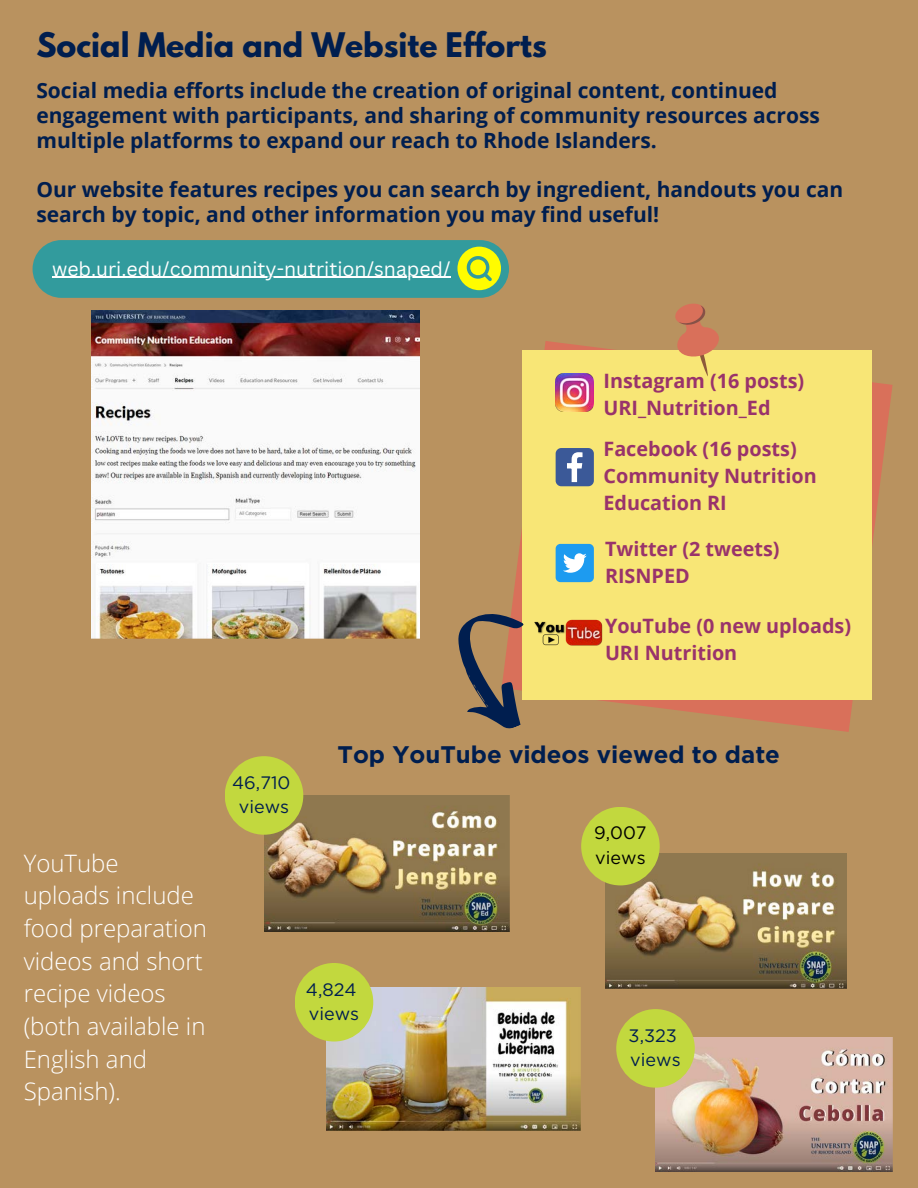
<style>
.page{position:relative;width:918px;height:1188px;background:#b9925f}
.page>*{position:absolute;margin:0;border:0;box-sizing:border-box;transform-origin:0 0}
.t1{font:700 30px "League Spartan";color:#001e4f}
.t2{font:300 24px/32.5px "Open Sans";color:#fff}
.t3{font:700 24px "Gotham";color:#001e4f}
.t4{font:700 21px/24.8px "Open Sans";color:#001e4f}
.t5{font:700 19.8px/27px "Open Sans";color:#99336b}
.t6{font:19.5px "Canva Sans";color:#fff}
.t7{font:18px "Gotham";color:#001e4f}
.t8{font:18px "Gotham";color:#000}
</style>
<div class="page">
<svg style="left:513px;top:341px;width:380px;height:391px"></svg>
<div style="left:522px;top:350px;width:350px;height:350px;background:#f8e676"></div>
<svg style="left:674px;top:303px;width:47px;height:74px"></svg>
<svg style="left:458px;top:600px;width:101px;height:132px"></svg>
<img style="left:556px;top:374px;width:38px;height:38px">
<img style="left:532px;top:614px;width:71px;height:38px">
<svg style="left:556px;top:448px;width:38px;height:38px"></svg>
<div style="left:556px;top:544px;width:38px;height:38px;background:#1d9bf0;border-radius:5px"></div>
<svg style="left:563px;top:553px;width:24px;height:20px"></svg>
<img style="left:264px;top:795px;width:245px;height:137px">
<div style="left:225px;top:756px;width:78px;height:79px;background:#c2d83e;border-radius:50%"></div>
<img style="left:606px;top:854px;width:241px;height:135px">
<div style="left:581px;top:807px;width:79px;height:78px;background:#c2d83e;border-radius:50%"></div>
<img style="left:656px;top:1038px;width:237px;height:134px">
<div style="left:616px;top:1009px;width:79px;height:79px;background:#c2d83e;border-radius:50%"></div>
<img style="left:327px;top:987px;width:254px;height:143px">
<div style="left:295px;top:963px;width:78px;height:79px;background:#c2d83e;border-radius:50%"></div>
<div style="left:33px;top:240px;width:476px;height:58px;background:#329b9d;border-radius:29px"></div>
<div style="left:457px;top:247px;width:44px;height:43px;background:#fffc00;border-radius:50%"></div>
<svg style="left:466px;top:256px;width:26px;height:25px"></svg>
<img style="left:92px;top:310px;width:327px;height:329px">
<hr style="left:52px;top:277px;width:399px;height:1px;background:#fff">
<p class="t1" style="left:36px;top:30px;width:512px">Social Media and Website Efforts</p>
<p class="t4" style="left:36px;top:78px;width:785px">Social media efforts include the creation of original content, continued engagement with participants, and sharing of community resources across multiple platforms to expand our reach to Rhode Islanders.</p>
<p class="t4" style="left:36px;top:177px;width:808px">Our website features recipes you can search by ingredient, handouts you can search by topic, and other information you may find useful!</p>
<p class="t6" style="left:52px;top:255px;width:400px">web.uri.edu/community-nutrition/snaped/</p>
<h4 class="t5" style="left:603px;top:367px;width:202px">Instagram (16 posts)<br>URI_Nutrition_Ed</h4>
<p class="t5" style="left:603px;top:435px;width:215px">Facebook (16 posts)<br>Community Nutrition<br>Education RI</p>
<h5 class="t5" style="left:605px;top:535px;width:176px">Twitter (2 tweets)<br>RISNPED</h5>
<p class="t5" style="left:605px;top:612px;width:248px">YouTube (0 new uploads)<br>URI Nutrition</p>
<p class="t2" style="left:24px;top:846px;width:185px">YouTube uploads include food preparation videos and short recipe videos (both available in<br>English and<br>Spanish).</p>
<p class="t7" style="left:232px;top:771px;width:60px">46,710</p>
<h4 class="t7" style="left:239px;top:796px;width:52px">views</h4>
<p class="t3" style="left:337px;top:740px;width:444px">Top YouTube videos viewed to date</p>
<h4 class="t8" style="left:594px;top:822px;width:54px">9,007</h4>
<p class="t8" style="left:595px;top:847px;width:52px">views</p>
<h3 class="t7" style="left:306px;top:978px;width:52px">4,824</h3>
<h2 class="t7" style="left:309px;top:1003px;width:52px">views</h2>
<p class="t7" style="left:629px;top:1024px;width:50px">3,323</p>
<h4 class="t7" style="left:630px;top:1049px;width:52px">views</h4>
</div>
